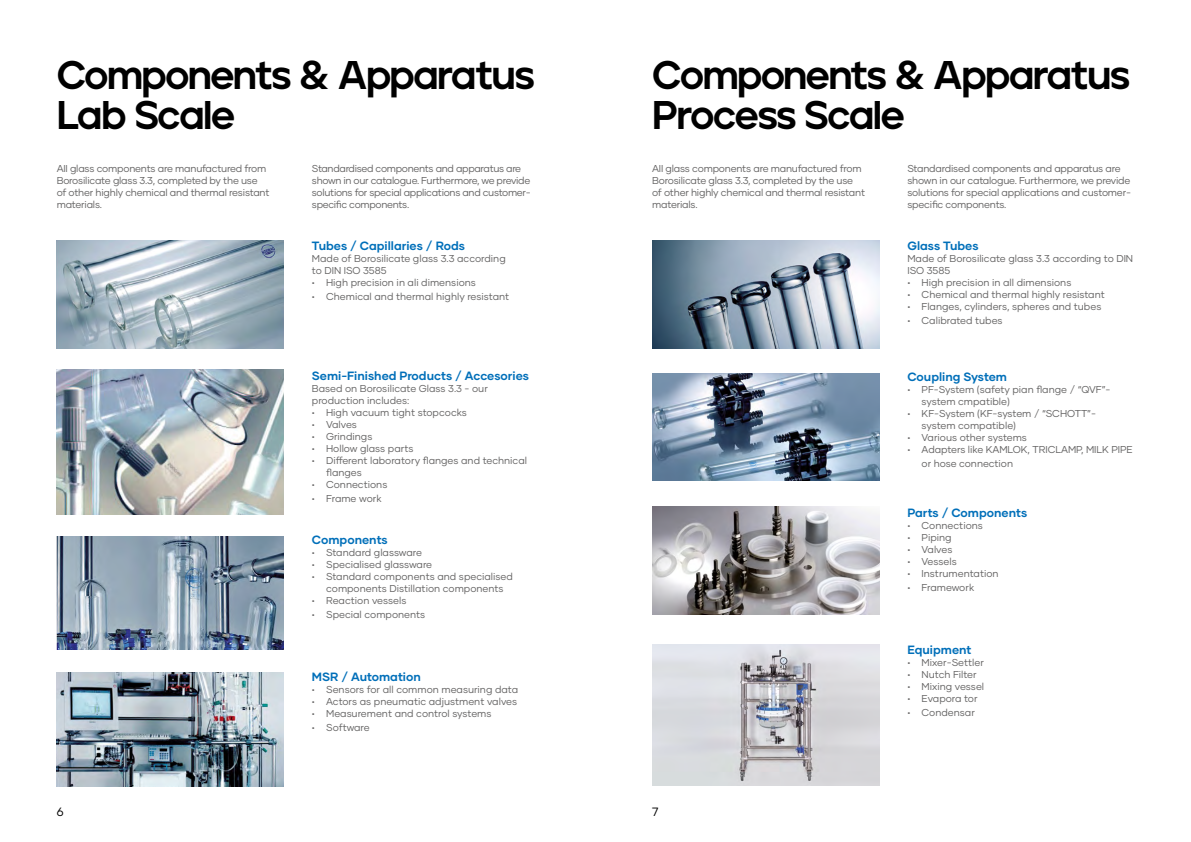
<style>
.page{position:relative;width:1191px;height:842px;background:#fff}
.page>*{position:absolute;margin:0;border:0;box-sizing:border-box;transform-origin:0 0}
.t1{font:40px/40px "Jeko Variable";letter-spacing:-.045em;color:#000}
.t2{font:700 12px "Gilmer";color:#006fb9}
.t3{font:12px "Gilmer";color:#000}
.t4{font:10px/12px "Gilmer";letter-spacing:-.005em;color:#646363}
.t5{font:10px/12px "Gilmer";letter-spacing:-.03em;color:#646363}
</style>
<div class="page">
<img style="left:57px;top:241px;width:226px;height:108px">
<img style="left:57px;top:369px;width:226px;height:145px">
<img style="left:57px;top:536px;width:226px;height:114px">
<img style="left:57px;top:673px;width:226px;height:113px">
<img style="left:652px;top:241px;width:227px;height:108px">
<img style="left:652px;top:373px;width:227px;height:108px">
<img style="left:652px;top:507px;width:227px;height:107px">
<img style="left:652px;top:644px;width:227px;height:141px">
<h1 class="t1" style="left:57px;top:54px;width:479px">Components &amp; Apparatus<br>Lab Scale</h1>
<h1 class="t1" style="left:652px;top:54px;width:479px">Components &amp; Apparatus<br>Process Scale</h1>
<p class="t4" style="left:57px;top:163px;width:214px">AII glass components are manufactured from Borosilicate glass 3.3, completed by the use of other highly chemical and thermal resistant materials.</p>
<p class="t5" style="left:312px;top:163px;width:220px">Standardised components and apparatus are shown in our catalogue. Furthermore, we previde solutions for special applications and customer&shy;specific components.</p>
<p class="t2" style="left:312px;top:239px;width:155px">Tubes / Capillaries / Rods</p>
<p class="t4" style="left:312px;top:253px;width:195px">Made of Borosilicate glass 3.3 according to DIN ISO 3585</p>
<p class="t4" style="left:312px;top:277px;width:166px">• High precision in ali dimensions</p>
<p class="t4" style="left:312px;top:291px;width:199px">• Chemical and thermal highly resistant</p>
<p class="t4" style="left:652px;top:163px;width:214px">AII glass components are manufactured from Borosilicate glass 3.3, completed by the use of other highly chemical and thermal resistant materials.</p>
<p class="t4" style="left:907px;top:163px;width:225px">Standardised components and apparatus are shown in our catalogue. Furthermore, we previde solutions for special applications and customer&shy;specific components.</p>
<p class="t2" style="left:907px;top:239px;width:73px">Glass Tubes</p>
<p class="t4" style="left:907px;top:253px;width:227px">Made of Borosilicate glass 3.3 according to DIN<br>ISO 3585</p>
<p class="t4" style="left:907px;top:277px;width:165px">• High precision in all dimensions</p>
<p class="t4" style="left:907px;top:289px;width:199px">• Chemical and thermal highly resistant</p>
<p class="t4" style="left:907px;top:301px;width:195px">• Flanges, cylinders, spheres and tubes</p>
<p class="t4" style="left:907px;top:315px;width:97px">• Calibrated tubes</p>
<p class="t2" style="left:312px;top:368px;width:219px">Semi-Finished Products / Accesories</p>
<p class="t4" style="left:312px;top:382px;width:177px">Based on Borosilicate Glass 3.3 - our production includes:</p>
<p class="t4" style="left:312px;top:406px;width:156px">• High vacuum tight stopcocks</p>
<p class="t4" style="left:312px;top:418px;width:47px">• Valves</p>
<p class="t4" style="left:312px;top:430px;width:62px">• Grindings</p>
<p class="t4" style="left:312px;top:442px;width:103px">• Hollow glass parts</p>
<p class="t4" style="left:326px;top:454px;width:202px;text-indent:-14px">• Different laboratory flanges and technical flanges</p>
<p class="t4" style="left:312px;top:478px;width:77px">• Connections</p>
<p class="t4" style="left:312px;top:492px;width:71px">• Frame work</p>
<p class="t2" style="left:312px;top:532px;width:77px">Components</p>
<p class="t4" style="left:312px;top:547px;width:111px">• Standard glassware</p>
<p class="t4" style="left:312px;top:559px;width:122px">• Specialised glassware</p>
<p class="t4" style="left:312px;top:571px;width:202px;text-align:center">• Standard components and specialised components Distillation components</p>
<p class="t4" style="left:312px;top:595px;width:96px">• Reaction vessels</p>
<p class="t4" style="left:312px;top:609px;width:115px">• Special components</p>
<p class="t2" style="left:312px;top:669px;width:110px">MSR / Automation</p>
<p class="t4" style="left:312px;top:683px;width:208px">• Sensors for all common measuring data</p>
<p class="t4" style="left:312px;top:695px;width:207px">• Actors as pneumatic adjustment valves</p>
<p class="t4" style="left:312px;top:707px;width:181px">• Measurement and control systems</p>
<p class="t4" style="left:312px;top:721px;width:59px">• Software</p>
<p class="t3" style="left:57px;top:804px;width:8px">6</p>
<p class="t3" style="left:652px;top:804px;width:8px">7</p>
<p class="t2" style="left:907px;top:369px;width:101px">Coupling System</p>
<p class="t4" style="left:921px;top:383px;width:190px;text-indent:-14px">• PF-System (safety pian flange / “QVF”- system cmpatible)</p>
<p class="t4" style="left:921px;top:407px;width:176px;text-indent:-14px">• KF-System (KF-system / “SCHOTT”- system compatible)</p>
<p class="t4" style="left:907px;top:431px;width:121px">• Various other systems</p>
<p class="t4" style="left:921px;top:442px;width:213px;line-height:14px;text-indent:-14px">• Adapters like KAMLOK, TRICLAMP, MILK PIPE or hose connection</p>
<p class="t2" style="left:907px;top:505px;width:121px">Parts / Components</p>
<p class="t4" style="left:907px;top:520px;width:77px">• Connections</p>
<p class="t4" style="left:907px;top:532px;width:46px">• Piping</p>
<p class="t4" style="left:907px;top:544px;width:47px">• Valves</p>
<p class="t4" style="left:907px;top:556px;width:51px">• Vessels</p>
<p class="t4" style="left:907px;top:568px;width:93px">• Instrumentation</p>
<p class="t4" style="left:907px;top:582px;width:68px">• Framework</p>
<p class="t2" style="left:907px;top:642px;width:66px">Equipment</p>
<p class="t4" style="left:907px;top:656px;width:78px">• Mixer-Settler</p>
<p class="t4" style="left:907px;top:668px;width:71px">• Nutch Filter</p>
<p class="t4" style="left:907px;top:680px;width:78px">• Mixing vessel</p>
<p class="t4" style="left:907px;top:692px;width:72px">• Evapora tor</p>
<p class="t4" style="left:907px;top:706px;width:69px">• Condensar</p>
</div>
